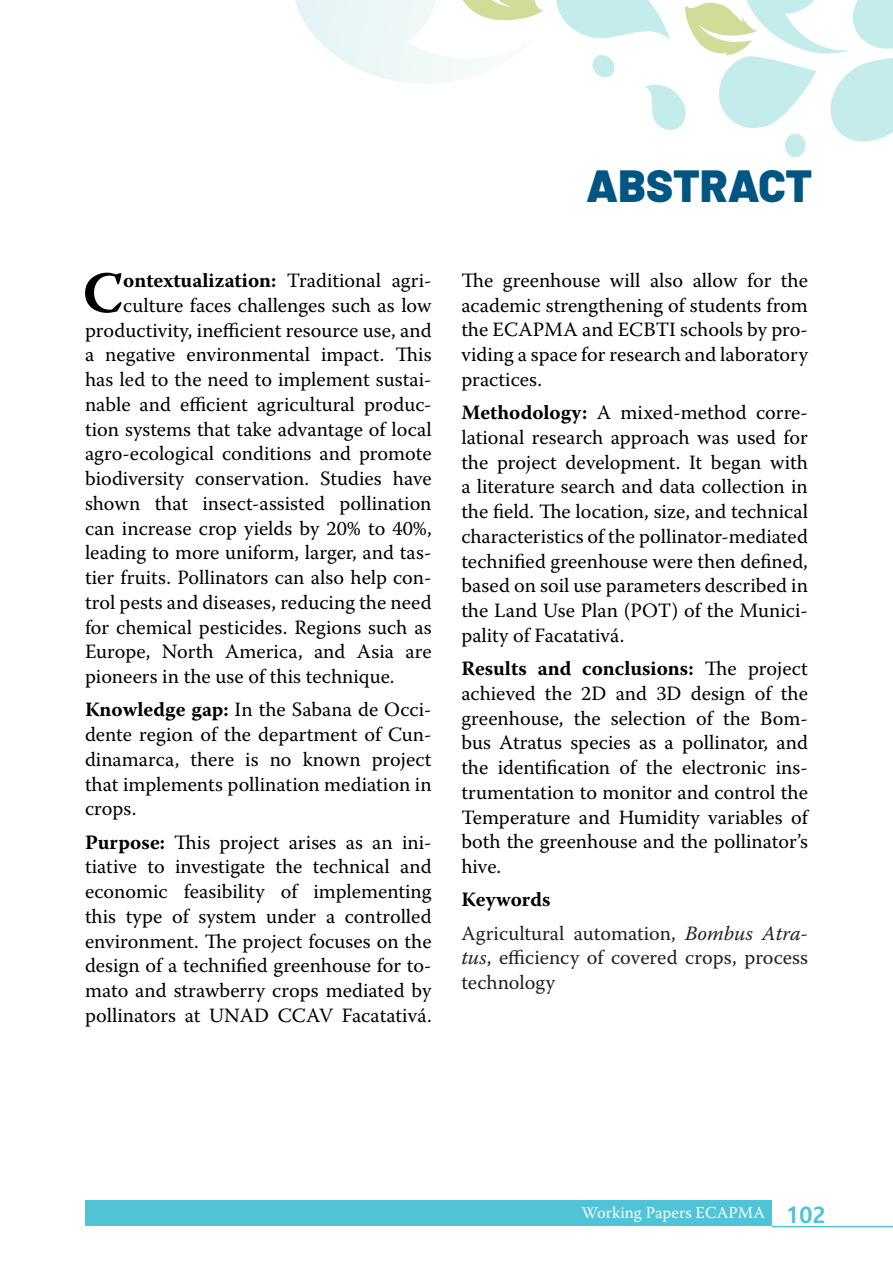
<style>
.page{position:relative;width:893px;height:1263px;background:#fff}
.page>*{position:absolute;margin:0;border:0;box-sizing:border-box;transform-origin:0 0}
.t1{font:700 57.75px "Warnock Pro";color:#000}
.t2{font:900 45px "Barlow";color:#005682}
.t3{font:20.25px/24.8px "Warnock Pro";color:#000;text-align:justify}
.t4{font:20.25px/33.3px "Warnock Pro";color:#212121}
.t5{font:700 20.25px "Warnock Pro";color:#000}
.t6{font:16.5px "Warnock Pro";color:#fff}
.s1{font-weight:400}
.s2{font-weight:700}
.s3{font-weight:700;color:#000}
.s4{font-style:italic}
.s5{font-family:"Malgun Gothic";font-weight:700;font-size:22.5px;color:#51c3d6}
</style>
<div class="page">
<svg style="left:785px;top:133px;width:21px;height:25px"></svg>
<svg style="left:295px;top:0;width:598px;height:148px"></svg>
<div style="left:85px;top:1200px;width:687px;height:26px;background:#51c3d6"></div>
<hr style="left:772px;top:1226px;width:121px;height:1px;background:#51c3d6">
<h1 class="t1" style="left:83px;top:258px;width:42px">C</h1>
<p class="t5" style="left:123px;top:268px;width:310px">ontextualization: <span class="s1">Traditional agri-</span></p>
<p class="t3" style="left:123px;top:292px;width:310px">culture faces challenges such as low</p>
<p class="t3" style="left:85px;top:317px;width:348px">productivity, inefficient resource use, and</p>
<p class="t3" style="left:85px;top:342px;width:348px">a negative environmental impact. This</p>
<p class="t3" style="left:85px;top:367px;width:348px">has led to the need to implement sustai-</p>
<p class="t3" style="left:85px;top:391px;width:348px">nable and efficient agricultural produc-</p>
<p class="t3" style="left:85px;top:416px;width:348px">tion systems that take advantage of local</p>
<p class="t3" style="left:85px;top:441px;width:348px">agro-ecological conditions and promote</p>
<p class="t3" style="left:85px;top:466px;width:348px">biodiversity conservation. Studies have</p>
<p class="t3" style="left:85px;top:490px;width:348px">shown that insect-assisted pollination</p>
<p class="t3" style="left:85px;top:515px;width:348px">can increase crop yields by 20% to 40%,</p>
<p class="t3" style="left:85px;top:540px;width:348px">leading to more uniform, larger, and tas-</p>
<p class="t3" style="left:85px;top:565px;width:348px">tier fruits. Pollinators can also help con-</p>
<p class="t3" style="left:85px;top:589px;width:348px">trol pests and diseases, reducing the need</p>
<p class="t3" style="left:85px;top:614px;width:348px">for chemical pesticides. Regions such as</p>
<p class="t3" style="left:85px;top:639px;width:348px">Europe, North America, and Asia are</p>
<p class="t3" style="left:85px;top:664px;width:311px">pioneers in the use of this technique.</p>
<p class="t3" style="left:85px;top:697px;width:348px"><span class="s2">Knowledge gap:</span> In the Sabana de Occi&shy;dente region of the department of Cun&shy;dinamarca, there is no known project that implements pollination mediation in crops.</p>
<p class="t3" style="left:85px;top:829px;width:348px"><span class="s2">Purpose:</span> This project arises as an ini&shy;tiative to investigate the technical and economic feasibility of implementing this type of system under a controlled environment. The project focuses on the design of a technified greenhouse for to&shy;mato and strawberry crops mediated by pollinators at UNAD CCAV Facatativá.</p>
<h2 class="t2" style="left:586px;top:152px;width:228px">ABSTRACT</h2>
<p class="t3" style="left:461px;top:268px;width:348px">The greenhouse will also allow for the academic strengthening of students from the ECAPMA and ECBTI schools by pro&shy;viding a space for research and laboratory practices.</p>
<p class="t3" style="left:461px;top:400px;width:348px"><span class="s2">Methodology:</span> A mixed-method corre&shy;lational research approach was used for the project development. It began with a literature search and data collection in the field. The location, size, and technical characteristics of the pollinator-mediated technified greenhouse were then defined, based on soil use parameters described in the Land Use Plan (POT) of the Munici&shy;pality of Facatativá.</p>
<p class="t3" style="left:461px;top:656px;width:348px"><span class="s2">Results and conclusions:</span> The project achieved the 2D and 3D design of the greenhouse, the selection of the Bom&shy;bus Atratus species as a pollinator, and the identification of the electronic ins&shy;trumentation to monitor and control the Temperature and Humidity variables of both the greenhouse and the pollinator’s hive.</p>
<p class="t4" style="left:461px;top:883px;width:348px"><span class="s3">Keywords<br></span>Agricultural automation, <span class="s4">Bombus Atra-</span></p>
<p class="t4" style="left:461px;top:945px;width:348px;line-height:24.8px"><span class="s4">tus</span>, efficiency of covered crops, process technology</p>
<p class="t6" style="left:581px;top:1203px;width:246px">Working Papers ECAPMA <span class="s5">102</span></p>
</div>
